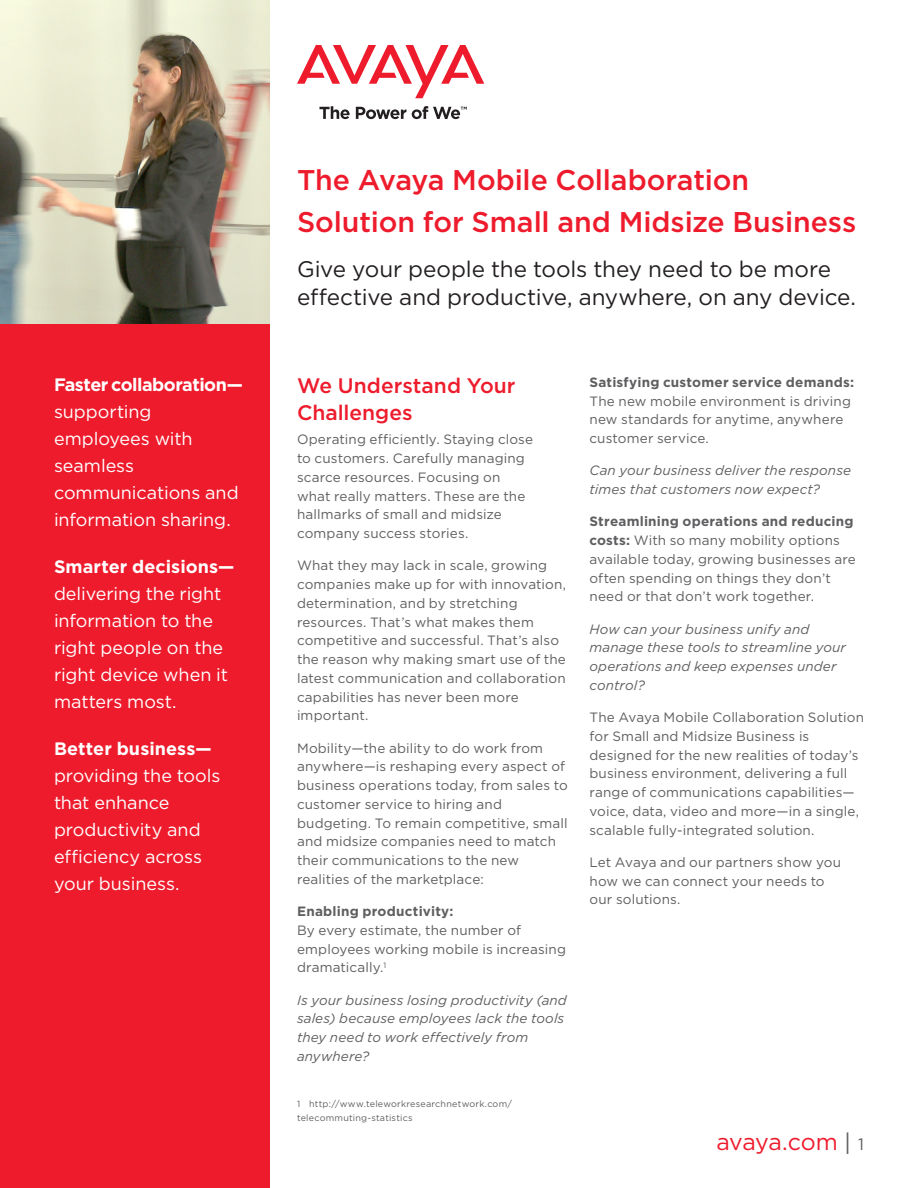
<style>
.page{position:relative;width:918px;height:1188px;background:#fff}
.page>*{position:absolute;margin:0;border:0;box-sizing:border-box;transform-origin:0 0}
.t1{font:500 28.5px/42px "Gotham";letter-spacing:-.005em;color:#ee1b2c}
.t2{font:23.25px "Gotham";letter-spacing:-.015em;color:#ee1b2c}
.Subtitle{font:22.5px/28.5px "Gotham";letter-spacing:-.005em;color:#231f20}
.Body_Header{font:500 21px/27px "Gotham";color:#ee1b2c}
.Bullet_KO{font:18px/27px "Gotham";letter-spacing:-.005em;color:#fff}
.Body_copy{font:13.5px/18.8px "Gotham";letter-spacing:.01em;color:#5f5f62}
.Body_copy-2{font:italic 13.5px/18.8px "Gotham";letter-spacing:.01em;color:#5f5f62}
.Legal{font:9px/13.5px "Gotham";letter-spacing:.025em;color:#5f5f62}
.s1{font-weight:700}
.s2{color:#5f5f62}
.s3{font-size:16.5px;color:#5f5f62}
</style>
<div class="page">
<svg style="left:297px;top:45px;width:187px;height:53px"></svg>
<svg style="left:319px;top:106px;width:31px;height:13px"></svg>
<svg style="left:356px;top:107px;width:50px;height:12px"></svg>
<svg style="left:412px;top:106px;width:55px;height:13px"></svg>
<div style="left:0;top:0;width:270px;height:1188px;background:#ee1b2c"></div>
<img style="left:0;top:0;width:270px;height:324px">
<p class="Bullet_KO" style="left:54px;top:371px;width:190px"><span class="s1">Faster collaboration— </span>supporting employees with seamless communications and information sharing.</p>
<p class="Bullet_KO" style="left:54px;top:553px;width:182px"><span class="s1">Smarter decisions— </span>delivering the right information to the right people on the right device when it matters most.</p>
<p class="Bullet_KO" style="left:54px;top:735px;width:168px"><span class="s1">Better business— </span>providing the tools that enhance productivity and efficiency across your business.</p>
<p class="t1" style="left:297px;top:159px;width:561px">The Avaya Mobile Collaboration<br>Solution for Small and Midsize Business</p>
<p class="Subtitle" style="left:297px;top:254px;width:561px">Give your people the tools they need to be more effective and productive, anywhere, on any device.</p>
<p class="Body_Header" style="left:297px;top:372px;width:220px">We Understand Your<br>Challenges</p>
<p class="Body_copy" style="left:297px;top:430px;width:238px">Operating efficiently. Staying close to customers. Carefully managing scarce resources. Focusing on what really matters. These are the hallmarks of small and midsize company success stories.</p>
<p class="Body_copy" style="left:297px;top:556px;width:271px">What they may lack in scale, growing companies make up for with innovation, determination, and by stretching resources. That’s what makes them competitive and successful. That’s also the reason why making smart use of the latest communication and collaboration capabilities has never been more important.</p>
<p class="Body_copy" style="left:297px;top:738px;width:272px">Mobility—the ability to do work from anywhere—is reshaping every aspect of business operations today, from sales to customer service to hiring and budgeting. To remain competitive, small and midsize companies need to match their communications to the new realities of the marketplace:</p>
<p class="Body_copy" style="left:297px;top:902px;width:271px"><span class="s1">Enabling productivity:<br></span>By every estimate, the number of employees working mobile is increasing dramatically.<sup>1</sup></p>
<p class="Body_copy-2" style="left:297px;top:991px;width:271px">Is your business losing productivity (and sales) because employees lack the tools they need to work effectively from anywhere?</p>
<p class="Legal" style="left:297px;top:1097px;width:217px">1 http://www.teleworkresearchnetwork.com/ telecommuting-statistics</p>
<p class="Body_copy" style="left:590px;top:373px;width:266px"><span class="s1">Satisfying customer service demands:<br></span>The new mobile environment is driving new standards for anytime, anywhere customer service.</p>
<p class="Body_copy-2" style="left:590px;top:461px;width:263px">Can your business deliver the response times that customers now expect?</p>
<p class="Body_copy" style="left:590px;top:512px;width:268px"><span class="s1">Streamlining operations and reducing costs:</span> With so many mobility options available today, growing businesses are often spending on things they don’t need or that don’t work together.</p>
<p class="Body_copy-2" style="left:590px;top:620px;width:258px">How can your business unify and manage these tools to streamline your operations and keep expenses under control?</p>
<p class="Body_copy" style="left:590px;top:708px;width:276px">The Avaya Mobile Collaboration Solution for Small and Midsize Business is designed for the new realities of today’s business environment, delivering a full range of communications capabilities— voice, data, video and more—in a single, scalable fully-integrated solution.</p>
<p class="Body_copy" style="left:590px;top:853px;width:253px">Let Avaya and our partners show you how we can connect your needs to our solutions.</p>
<h2 class="t2" style="left:716px;top:1129px;width:149px">avaya.com <span class="s2">|</span> <span class="s3">1</span></h2>
</div>
